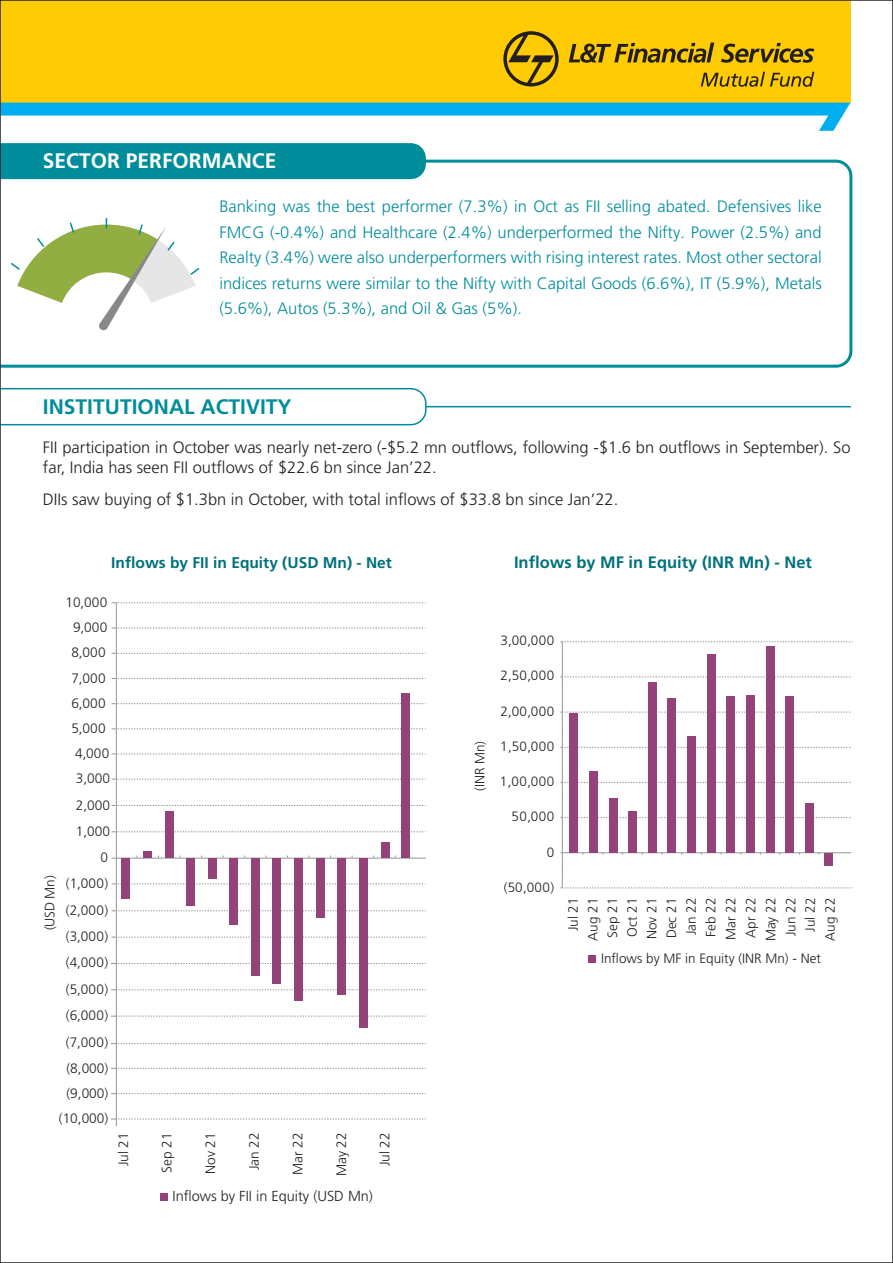
<style>
.page{position:relative;width:893px;height:1263px;background:#fff}
.page>*{position:absolute;margin:0;border:0;box-sizing:border-box;transform-origin:0 0}
.t1{font:700 21px "Frutiger LT Pro";color:#008d9b}
.t2{font:700 21px "Frutiger LT Pro";color:#fff}
.t3{font:300 16.5px/25.5px "Frutiger LT Pro";color:#008d9b;text-align:justify}
.t4{font:300 16.5px/19.8px "Frutiger LT Pro";color:#231f20}
.t5{font:700 16.5px "Frutiger LT Pro";color:#00717c}
.t6{font:700 15.6px "Frutiger LT Pro";color:#00717c}
.t7{font:300 14.55px "Frutiger LT Pro";color:#231f20}
.t8{font:300 13.65px/25.2px "Frutiger LT Pro";color:#231f20;text-align:justify}
.t9{font:300 13.5px/19.8px "Frutiger LT Pro";color:#231f20;text-align:right}
</style>
<div class="page">
<svg style="left:3px;top:159px;width:850px;height:209px"></svg>
<svg style="left:3px;top:387px;width:424px;height:39px"></svg>
<div style="left:3px;top:143px;width:423px;height:36px;background:#008d9b"></div>
<div style="left:0;top:0;width:850px;height:103px;background:#ffcb05"></div>
<svg style="left:3px;top:103px;width:847px;height:28px"></svg>
<svg style="left:503px;top:31px;width:56px;height:55px"></svg>
<svg style="left:701px;top:72px;width:113px;height:15px"></svg>
<svg style="left:569px;top:43px;width:145px;height:20px"></svg>
<svg style="left:721px;top:43px;width:93px;height:20px"></svg>
<hr style="left:426px;top:406px;width:425px;height:1px;background:#008d9b">
<svg style="left:10px;top:219px;width:191px;height:112px"></svg>
<div style="left:589px;top:956px;width:7px;height:7px;background:#94437a"></div>
<hr style="left:563px;top:852px;width:288px;height:1px;background:#939598">
<hr style="left:562px;top:642px;width:1px;height:246px;background:#939598">
<svg style="left:560px;top:776px;width:291px;height:7px"></svg>
<svg style="left:560px;top:817px;width:291px;height:4px"></svg>
<svg style="left:560px;top:887px;width:293px;height:1px"></svg>
<svg style="left:560px;top:747px;width:291px;height:1px"></svg>
<svg style="left:560px;top:708px;width:291px;height:5px"></svg>
<svg style="left:560px;top:677px;width:291px;height:1px"></svg>
<svg style="left:560px;top:641px;width:293px;height:1px"></svg>
<div style="left:766px;top:646px;width:9px;height:207px;background:#94437a"></div>
<div style="left:746px;top:695px;width:9px;height:158px;background:#94437a"></div>
<div style="left:785px;top:697px;width:9px;height:156px;background:#94437a"></div>
<div style="left:805px;top:803px;width:9px;height:50px;background:#94437a"></div>
<div style="left:824px;top:853px;width:9px;height:12px;background:#94437a"></div>
<div style="left:726px;top:696px;width:9px;height:157px;background:#94437a"></div>
<div style="left:707px;top:654px;width:9px;height:199px;background:#94437a"></div>
<div style="left:687px;top:736px;width:9px;height:117px;background:#94437a"></div>
<div style="left:667px;top:698px;width:9px;height:155px;background:#94437a"></div>
<div style="left:648px;top:682px;width:9px;height:171px;background:#94437a"></div>
<div style="left:628px;top:811px;width:9px;height:42px;background:#94437a"></div>
<div style="left:608px;top:798px;width:9px;height:55px;background:#94437a"></div>
<div style="left:588px;top:771px;width:9px;height:82px;background:#94437a"></div>
<div style="left:569px;top:713px;width:9px;height:140px;background:#94437a"></div>
<div style="left:160px;top:1194px;width:8px;height:7px;background:#94437a"></div>
<hr style="left:116px;top:602px;width:1px;height:524px;background:#939598">
<svg style="left:111px;top:963px;width:315px;height:1px"></svg>
<svg style="left:111px;top:989px;width:315px;height:1px"></svg>
<svg style="left:112px;top:937px;width:314px;height:1px"></svg>
<svg style="left:112px;top:910px;width:314px;height:1px"></svg>
<svg style="left:112px;top:883px;width:314px;height:1px"></svg>
<svg style="left:112px;top:831px;width:314px;height:1px"></svg>
<svg style="left:112px;top:805px;width:314px;height:1px"></svg>
<svg style="left:112px;top:779px;width:314px;height:1px"></svg>
<svg style="left:112px;top:754px;width:314px;height:1px"></svg>
<svg style="left:112px;top:728px;width:314px;height:1px"></svg>
<svg style="left:112px;top:703px;width:314px;height:1px"></svg>
<svg style="left:112px;top:678px;width:314px;height:1px"></svg>
<svg style="left:112px;top:653px;width:314px;height:1px"></svg>
<hr style="left:115px;top:858px;width:311px;height:1px;background:#939598">
<svg style="left:111px;top:1016px;width:315px;height:1px"></svg>
<svg style="left:111px;top:1043px;width:315px;height:1px"></svg>
<svg style="left:111px;top:1068px;width:315px;height:1px"></svg>
<svg style="left:111px;top:1093px;width:315px;height:1px"></svg>
<svg style="left:111px;top:1119px;width:315px;height:1px"></svg>
<div style="left:381px;top:842px;width:8px;height:16px;background:#94437a"></div>
<div style="left:186px;top:858px;width:9px;height:48px;background:#94437a"></div>
<div style="left:208px;top:858px;width:9px;height:21px;background:#94437a"></div>
<div style="left:143px;top:851px;width:9px;height:7px;background:#94437a"></div>
<div style="left:337px;top:858px;width:9px;height:137px;background:#94437a"></div>
<div style="left:316px;top:858px;width:8px;height:59px;background:#94437a"></div>
<div style="left:359px;top:858px;width:9px;height:169px;background:#94437a"></div>
<div style="left:401px;top:694px;width:9px;height:164px;background:#94437a"></div>
<div style="left:294px;top:858px;width:9px;height:142px;background:#94437a"></div>
<div style="left:273px;top:858px;width:8px;height:125px;background:#94437a"></div>
<div style="left:251px;top:858px;width:8px;height:117px;background:#94437a"></div>
<div style="left:229px;top:858px;width:9px;height:67px;background:#94437a"></div>
<div style="left:165px;top:811px;width:8px;height:47px;background:#94437a"></div>
<div style="left:121px;top:858px;width:9px;height:40px;background:#94437a"></div>
<svg style="left:112px;top:628px;width:314px;height:1px"></svg>
<svg style="left:112px;top:602px;width:314px;height:1px"></svg>
<p class="t2" style="left:43px;top:149px;width:235px">SECTOR PERFORMANCE</p>
<p class="t3" style="left:219px;top:194px;width:604px">Banking was the best performer (7.3%) in Oct as FII selling abated. Defensives like FMCG (-0.4%) and Healthcare (2.4%) underperformed the Nifty. Power (2.5%) and Realty (3.4%) were also underperformers with rising interest rates. Most other sectoral indices returns were similar to the Nifty with Capital Goods (6.6%), IT (5.9%), Metals (5.6%), Autos (5.3%), and Oil &amp; Gas (5%).</p>
<p class="t1" style="left:43px;top:394px;width:250px">INSTITUTIONAL ACTIVITY</p>
<p class="t4" style="left:43px;top:438px;width:809px">FII participation in October was nearly net-zero (-$5.2 mn outflows, following -$1.6 bn outflows in September). So far, India has seen FII outflows of $22.6 bn since Jan’22.</p>
<p class="t4" style="left:43px;top:489px;width:577px">DIIs saw buying of $1.3bn in October, with total inflows of $33.8 bn since Jan’22.</p>
<p class="t6" style="left:111px;top:553px;width:282px">Inflows by FII in Equity (USD Mn) - Net</p>
<p class="t8" style="left:65px;top:590px;width:43px;text-align:center">10,000<br>9,000<br>8,000<br>7,000<br>6,000<br>5,000</p>
<p class="t8" style="left:75px;top:741px;width:36px">4,000</p>
<p class="t8" style="left:76px;top:765px;width:36px;line-height:26.4px">3,000<br>2,000</p>
<p class="t8" style="left:76px;top:819px;width:36px">1,000</p>
<p class="t8" style="left:37px;top:930px;width:56px;rotate:-90deg">(USD Mn)</p>
<p class="t8" style="left:101px;top:845px;width:9px">0</p>
<p class="t8" style="left:66px;top:870px;width:44px;line-height:26.5px">(1,000) (2,000) (3,000) (4,000)</p>
<p class="t8" style="left:66px;top:975px;width:44px;line-height:26.8px">(5,000) (6,000) (7,000)</p>
<p class="t8" style="left:59px;top:1055px;width:51px;text-align:center">(8,000) (9,000) (10,000)</p>
<p class="t8" style="left:111px;top:1166px;width:36px;rotate:-90deg">Jul 21</p>
<p class="t8" style="left:154px;top:1172px;width:42px;rotate:-90deg">Sep 21</p>
<p class="t8" style="left:198px;top:1174px;width:43px;rotate:-90deg">Nov 21</p>
<p class="t8" style="left:242px;top:1170px;width:39px;rotate:-90deg">Jan 22</p>
<p class="t8" style="left:285px;top:1175px;width:44px;rotate:-90deg">Mar 22</p>
<p class="t8" style="left:329px;top:1176px;width:45px;rotate:-90deg">May 22</p>
<p class="t8" style="left:372px;top:1166px;width:36px;rotate:-90deg">Jul 22</p>
<p class="t7" style="left:172px;top:1188px;width:202px">Inflows by FII in Equity (USD Mn)</p>
<p class="t5" style="left:514px;top:553px;width:299px">Inflows by MF in Equity (INR Mn) - Net</p>
<p class="t9" style="left:470px;top:791px;width:52px;rotate:-90deg">(INR Mn)</p>
<p class="t9" style="left:501px;top:631px;width:55px">3,00,000</p>
<p class="t9" style="left:501px;top:666px;width:55px">2,50,000</p>
<p class="t9" style="left:501px;top:701px;width:55px">2,00,000</p>
<p class="t9" style="left:500px;top:736px;width:55px">1,50,000</p>
<p class="t9" style="left:500px;top:772px;width:56px">1,00,000</p>
<p class="t9" style="left:511px;top:807px;width:44px">50,000</p>
<p class="t9" style="left:547px;top:842px;width:9px">0</p>
<p class="t9" style="left:504px;top:877px;width:52px">(50,000)</p>
<p class="t9" style="left:563px;top:941px;width:45px;rotate:-90deg">Jul 21<br>Aug 21<br>Sep 21<br>Oct 21<br>Nov 21<br>Dec 21<br>Jan 22<br>Feb 22<br>Mar 22<br>Apr 22<br>May 22<br>Jun 22<br>Jul 22<br>Aug 22</p>
<p class="t9" style="left:601px;top:949px;width:221px">Inflows by MF in Equity (INR Mn) - Net</p>
</div>
